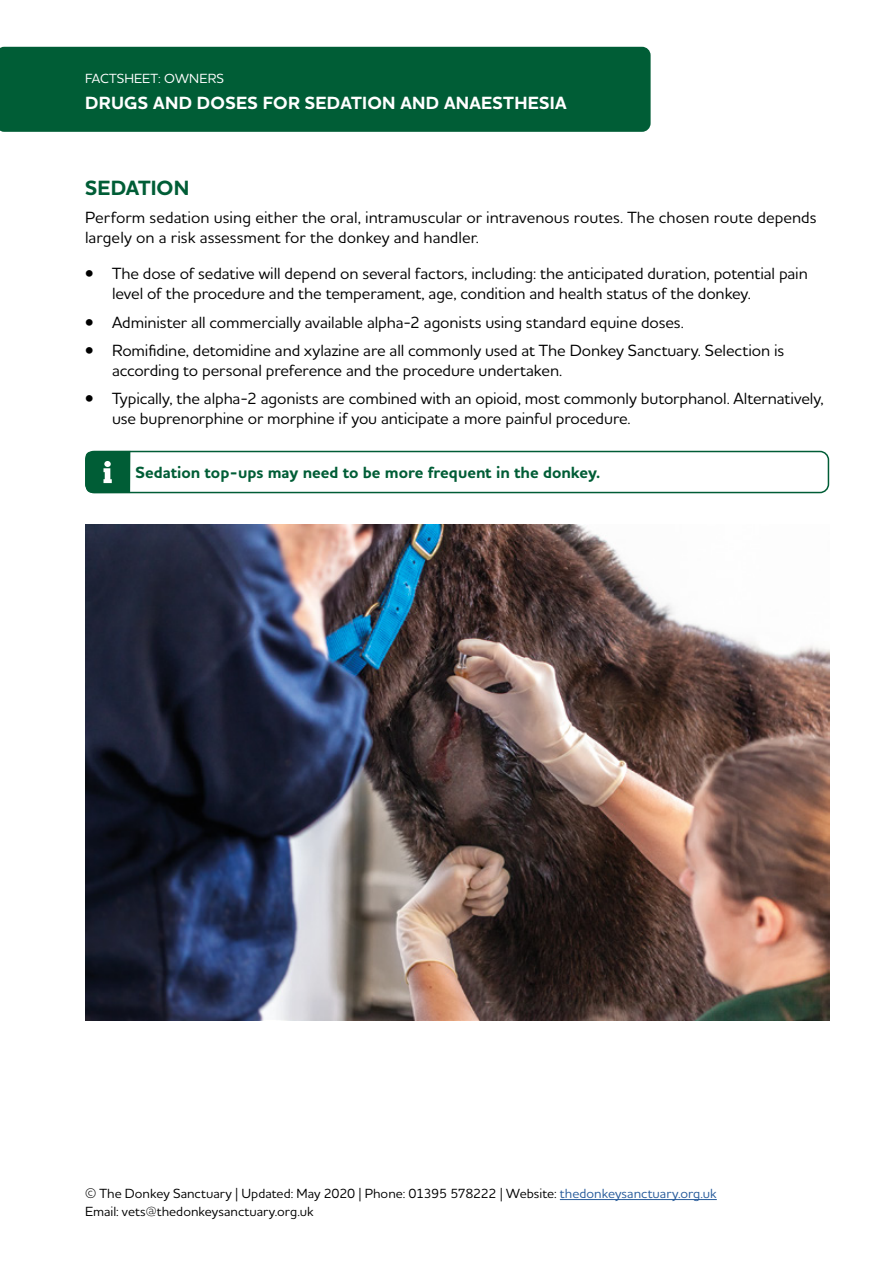
<style>
.page{position:relative;width:893px;height:1263px;background:#fff}
.page>*{position:absolute;margin:0;border:0;box-sizing:border-box;transform-origin:0 0}
.t1{font:700 21px "Houschka Alt Pro";letter-spacing:.005em;color:#005d36}
.t2{font:700 18px "Houschka Alt Pro";letter-spacing:.015em;color:#fff}
.t3{font:500 16.5px/19.8px "Houschka Alt Pro";letter-spacing:-.005em;color:#000}
.t4{font:700 16.5px "Houschka Alt Pro";color:#005d36}
.t5{font:500 13.5px/18px "Houschka Alt Pro";color:#000}
.t6{font:500 13.5px "Houschka Alt Pro";letter-spacing:.005em;color:#fff}
.s1{font-family:"Myriad Pro";font-weight:400}
.s2{color:#275b9b}
</style>
<div class="page">
<hr style="left:560px;top:1199px;width:157px;height:1px;background:#275b9b">
<div style="left:0;top:47px;width:651px;height:85px;background:#005d36"></div>
<div style="left:85px;top:451px;width:744px;height:42px;border:2px solid #005d36;border-radius:9px"></div>
<svg style="left:85px;top:451px;width:45px;height:42px;background:#146a46"></svg>
<img style="left:85px;top:524px;width:744px;height:496px">
<p class="t6" style="left:85px;top:70px;width:140px">FACTSHEET: OWNERS</p>
<p class="t2" style="left:85px;top:91px;width:483px">DRUGS AND DOSES FOR SEDATION AND ANAESTHESIA</p>
<p class="t1" style="left:85px;top:174px;width:106px">SEDATION</p>
<p class="t3" style="left:85px;top:207px;width:733px">Perform sedation using either the oral, intramuscular or intravenous routes. The chosen route depends largely on a risk assessment for the donkey and handler.</p>
<p class="t3" style="left:112px;top:264px;width:697px;text-indent:-27px">• The dose of sedative will depend on several factors, including: the anticipated duration, potential pain level of the procedure and the temperament, age, condition and health status of the donkey.</p>
<p class="t3" style="left:85px;top:312px;width:600px">• Administer all commercially available alpha-2 agonists using standard equine doses.</p>
<p class="t3" style="left:112px;top:340px;width:674px;text-indent:-27px">• Romifidine, detomidine and xylazine are all commonly used at The Donkey Sanctuary. Selection is according to personal preference and the procedure undertaken.</p>
<p class="t3" style="left:112px;top:388px;width:713px;text-indent:-27px">• Typically, the alpha-2 agonists are combined with an opioid, most commonly butorphanol. Alternatively, use buprenorphine or morphine if you anticipate a more painful procedure.</p>
<p class="t4" style="left:136px;top:462px;width:466px">Sedation top-ups may need to be more frequent in the donkey.</p>
<p class="t5" style="left:85px;top:1184px;width:633px">© The Donkey Sanctuary <span class="s1">|</span> Updated: May 2020 <span class="s1">|</span> Phone: 01395 578222 <span class="s1">|</span> Website: <span class="s2">thedonkeysanctuary.org.uk<br></span>Email: vets@thedonkeysanctuary.org.uk</p>
</div>
